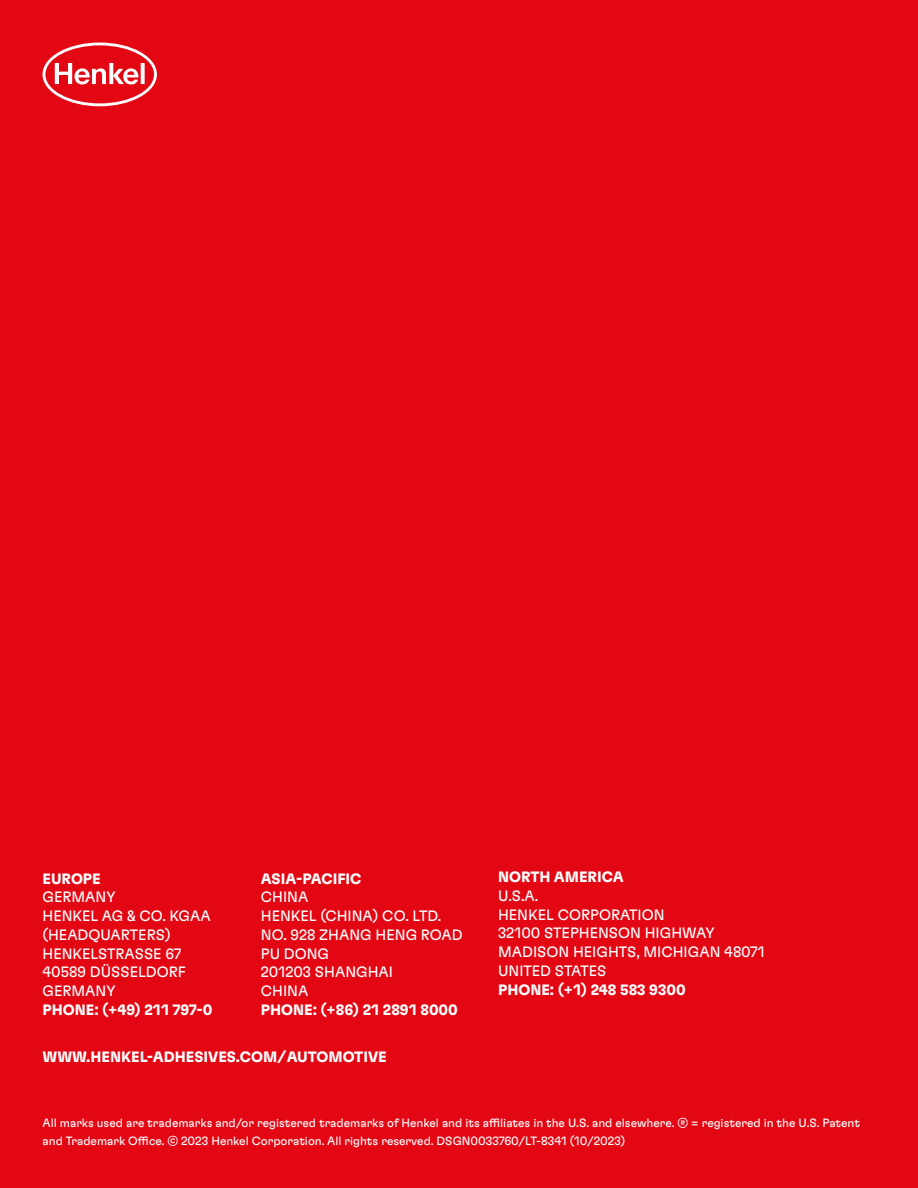
<style>
.page{position:relative;width:918px;height:1188px;background:#e30613}
.page>*{position:absolute;margin:0;border:0;box-sizing:border-box;transform-origin:0 0}
.t1{font:15px/18.8px "Henkel GT Flexa";color:#fff}
.t2{font:700 15px "Henkel GT Flexa";color:#fff}
.t3{font:12px/18.8px "Henkel GT Flexa";color:#fff}
</style>
<div class="page">
<svg style="left:43px;top:43px;width:114px;height:63px"></svg>
<p class="t2" style="left:43px;top:869px;width:60px">EUROPE</p>
<p class="t1" style="left:43px;top:887px;width:170px">GERMANY<br>HENKEL AG &amp; CO. KGAA (HEADQUARTERS)<br>HENKELSTRASSE 67<br>40589 DÜSSELDORF<br>GERMANY</p>
<p class="t2" style="left:43px;top:1000px;width:171px">PHONE: (+49) 211 797-0</p>
<p class="t2" style="left:261px;top:869px;width:102px">ASIA-PACIFIC</p>
<p class="t1" style="left:261px;top:887px;width:203px">CHINA<br>HENKEL (CHINA) CO. LTD.<br>NO. 928 ZHANG HENG ROAD<br>PU DONG<br>201203 SHANGHAI<br>CHINA</p>
<p class="t2" style="left:261px;top:1000px;width:198px">PHONE: (+86) 21 2891 8000</p>
<p class="t2" style="left:43px;top:1048px;width:346px">WWW.HENKEL-ADHESIVES.COM/AUTOMOTIVE</p>
<p class="t2" style="left:498px;top:868px;width:127px">NORTH AMERICA</p>
<p class="t1" style="left:498px;top:886px;width:268px">U.S.A.<br>HENKEL CORPORATION<br>32100 STEPHENSON HIGHWAY<br>MADISON HEIGHTS, MICHIGAN 48071<br>UNITED STATES</p>
<p class="t2" style="left:498px;top:980px;width:189px">PHONE: (+1) 248 583 9300</p>
<p class="t3" style="left:43px;top:1113px;width:819px">All marks used are trademarks and/or registered trademarks of Henkel and its affiliates in the U.S. and elsewhere. ® = registered in the U.S. Patent and Trademark Office. © 2023 Henkel Corporation. All rights reserved. DSGN0033760/LT-8341 (10/2023)</p>
</div>
